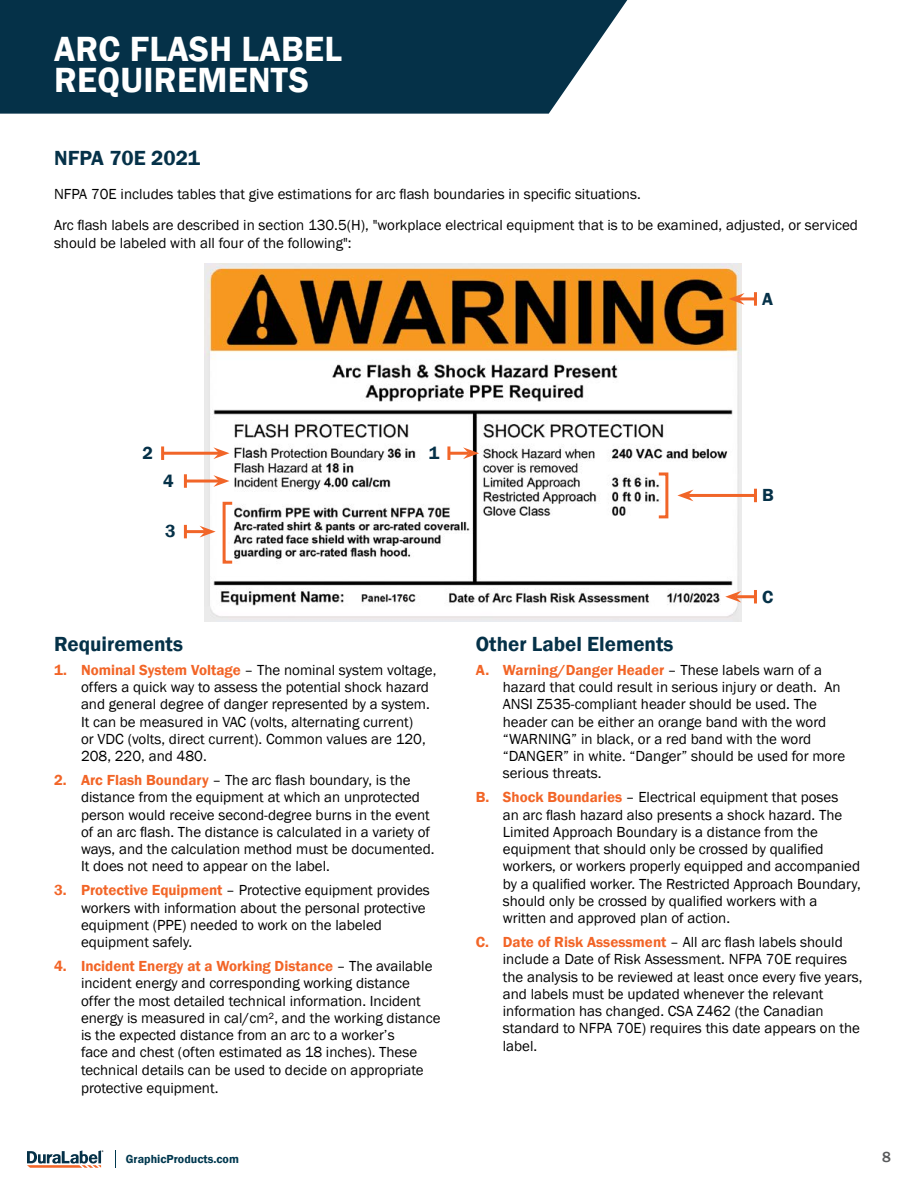
<style>
.page{position:relative;width:918px;height:1188px;background:#fff}
.page>*{position:absolute;margin:0;border:0;box-sizing:border-box;transform-origin:0 0}
.t1{font:600 36px/31.5px "Franklin Gothic";letter-spacing:.01em;color:#fff}
.t2{font:600 21px "Franklin Gothic";color:#053148}
.t3{font:600 18px "Franklin Gothic";color:#053148}
.t4{font:15px/17.2px "Franklin Gothic";color:#000}
.t5{font:500 15px "Franklin Gothic";color:#58595b}
.t6{font:600 12px "Franklin Gothic";color:#00384f}
.s1{font-weight:600;color:#f26527}
</style>
<div class="page">
<img style="left:204px;top:263px;width:537px;height:358px">
<div style="left:657px;top:473px;width:11px;height:45px;border:3px solid #f16528"></div>
<hr style="left:449px;top:452px;width:20px;height:3px;background:#f16528">
<hr style="left:447px;top:446px;width:3px;height:14px;background:#f16528">
<svg style="left:463px;top:447px;width:16px;height:12px"></svg>
<hr style="left:163px;top:452px;width:56px;height:3px;background:#f16528">
<hr style="left:161px;top:446px;width:3px;height:14px;background:#f16528">
<svg style="left:213px;top:447px;width:17px;height:12px"></svg>
<hr style="left:739px;top:297px;width:16px;height:3px;background:#f16528">
<hr style="left:754px;top:292px;width:3px;height:14px;background:#f16528">
<svg style="left:728px;top:293px;width:17px;height:12px"></svg>
<hr style="left:185px;top:480px;width:34px;height:3px;background:#f16528">
<hr style="left:184px;top:474px;width:3px;height:14px;background:#f16528">
<svg style="left:213px;top:475px;width:17px;height:12px"></svg>
<hr style="left:185px;top:530px;width:20px;height:3px;background:#f16528">
<svg style="left:184px;top:525px;width:3px;height:13px"></svg>
<svg style="left:200px;top:526px;width:16px;height:11px"></svg>
<div style="left:223px;top:502px;width:11px;height:62px;border:3px solid #f16528"></div>
<hr style="left:688px;top:494px;width:67px;height:3px;background:#f16528">
<svg style="left:754px;top:489px;width:3px;height:13px"></svg>
<svg style="left:677px;top:490px;width:16px;height:11px"></svg>
<hr style="left:736px;top:595px;width:19px;height:3px;background:#f16528">
<svg style="left:754px;top:590px;width:3px;height:13px"></svg>
<svg style="left:725px;top:591px;width:16px;height:12px"></svg>
<svg style="left:0;top:0;width:628px;height:114px;background:#153e54"></svg>
<svg style="left:27px;top:1150px;width:76px;height:18px"></svg>
<h1 class="t1" style="left:54px;top:34px;width:290px">ARC FLASH LABEL<br>REQUIREMENTS</h1>
<h2 class="t2" style="left:54px;top:145px;width:147px">NFPA 70E 2021</h2>
<p class="t4" style="left:54px;top:178px;width:805px;line-height:31.5px">NFPA 70E includes tables that give estimations for arc flash boundaries in specific situations.<br>Arc flash labels are described in section 130.5(H), "workplace electrical equipment that is to be examined, adjusted, or serviced</p>
<p class="t4" style="left:54px;top:235px;width:299px">should be labeled with all four of the following":</p>
<p class="t3" style="left:762px;top:288px;width:12px">A</p>
<p class="t3" style="left:142px;top:442px;width:12px">2</p>
<p class="t3" style="left:429px;top:442px;width:12px">1</p>
<p class="t3" style="left:163px;top:470px;width:12px">4</p>
<p class="t3" style="left:165px;top:520px;width:12px">3</p>
<h2 class="t2" style="left:54px;top:631px;width:130px">Requirements</h2>
<p class="t4" style="left:81px;top:662px;width:357px;text-indent:-27px"><span class="s1">1. Nominal System Voltage</span> – The nominal system voltage, offers a quick way to assess the potential shock hazard and general degree of danger represented by a system.<br>It can be measured in VAC (volts, alternating current)<br>or VDC (volts, direct current). Common values are 120, 208, 220, and 480.</p>
<p class="t4" style="left:81px;top:772px;width:355px;text-indent:-27px"><span class="s1">2. Arc Flash Boundary</span> – The arc flash boundary, is the distance from the equipment at which an unprotected person would receive second-degree burns in the event of an arc flash. The distance is calculated in a variety of ways, and the calculation method must be documented.<br>It does not need to appear on the label.</p>
<p class="t4" style="left:81px;top:882px;width:350px;text-indent:-27px"><span class="s1">3. Protective Equipment</span> – Protective equipment provides workers with information about the personal protective equipment (PPE) needed to work on the labeled equipment safely.</p>
<p class="t4" style="left:81px;top:958px;width:361px;text-indent:-27px"><span class="s1">4. Incident Energy at a Working Distance</span> – The available incident energy and corresponding working distance offer the most detailed technical information. Incident energy is measured in cal/cm², and the working distance is the expected distance from an arc to a worker’s<br>face and chest (often estimated as 18 inches). These technical details can be used to decide on appropriate protective equipment.</p>
<p class="t3" style="left:762px;top:484px;width:13px">B</p>
<p class="t3" style="left:762px;top:585px;width:13px">C</p>
<h2 class="t2" style="left:476px;top:631px;width:199px">Other Label Elements</h2>
<p class="t4" style="left:503px;top:662px;width:344px;text-indent:-27px"><span class="s1">A. Warning/Danger Header</span> – These labels warn of a hazard that could result in serious injury or death. An ANSI Z535-compliant header should be used. The header can be either an orange band with the word “WARNING” in black, or a red band with the word “DANGER” in white. “Danger” should be used for more serious threats.</p>
<p class="t4" style="left:503px;top:789px;width:360px;text-indent:-27px"><span class="s1">B. Shock Boundaries</span> – Electrical equipment that poses<br>an arc flash hazard also presents a shock hazard. The Limited Approach Boundary is a distance from the equipment that should only be crossed by qualified workers, or workers properly equipped and accompanied by a qualified worker. The Restricted Approach Boundary, should only be crossed by qualified workers with a written and approved plan of action.</p>
<p class="t4" style="left:503px;top:934px;width:361px;text-indent:-27px"><span class="s1">C. Date of Risk Assessment</span> – All arc flash labels should include a Date of Risk Assessment. NFPA 70E requires the analysis to be reviewed at least once every five years, and labels must be updated whenever the relevant information has changed. CSA Z462 (the Canadian standard to NFPA 70E) requires this date appears on the label.</p>
<p class="t6" style="left:126px;top:1152px;width:115px">GraphicProducts.com</p>
<p class="t5" style="left:882px;top:1148px;width:10px">8</p>
</div>
